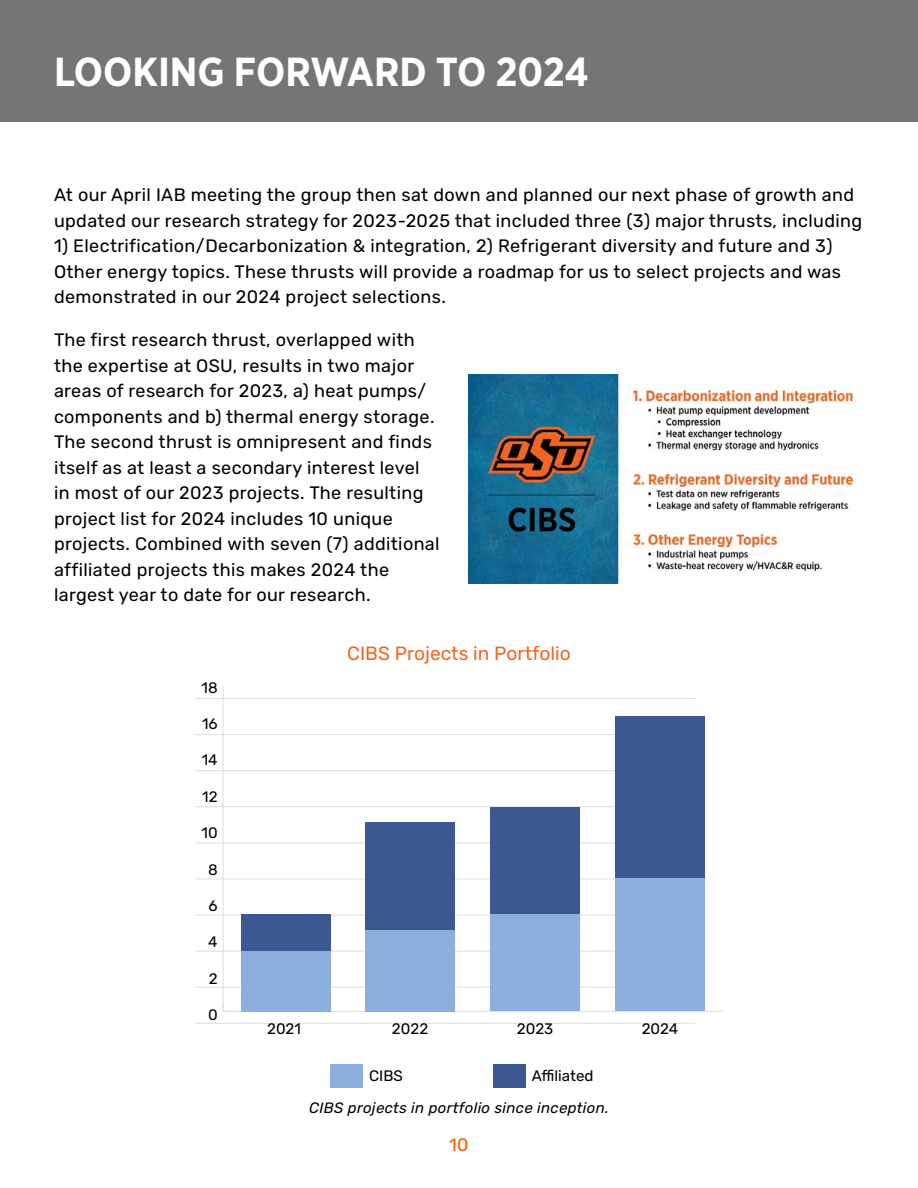
<style>
.page{position:relative;width:918px;height:1188px;background:#fff}
.page>*{position:absolute;margin:0;border:0;box-sizing:border-box;transform-origin:0 0}
.t1{font:700 40.5px "Gotham Narrow";color:#fff}
.t2{font:300 19.2px "Rubik";color:#f26522}
.t3{font:300 18px/25.5px "Rubik";letter-spacing:.02em;color:#000}
.t4{font:300 18px "Rubik";color:#fe5c00}
.t5{font:300 15.15px "Rubik";color:#000}
.t6{font:italic 300 15px "Rubik";letter-spacing:.02em;color:#000}
</style>
<div class="page">
<div style="left:0;top:0;width:918px;height:122px;background:#757575"></div>
<hr style="left:196px;top:1023px;width:499px;height:1px;background:#ddd">
<hr style="left:196px;top:987px;width:499px;height:1px;background:#ddd">
<hr style="left:196px;top:951px;width:499px;height:1px;background:#ddd">
<hr style="left:196px;top:915px;width:499px;height:1px;background:#ddd">
<hr style="left:196px;top:879px;width:499px;height:1px;background:#ddd">
<hr style="left:196px;top:843px;width:499px;height:1px;background:#ddd">
<hr style="left:196px;top:806px;width:499px;height:1px;background:#ddd">
<hr style="left:196px;top:770px;width:499px;height:1px;background:#ddd">
<hr style="left:196px;top:734px;width:499px;height:1px;background:#ddd">
<hr style="left:196px;top:698px;width:499px;height:1px;background:#ddd">
<div style="left:330px;top:1065px;width:32px;height:23px;background:#8cafdd"></div>
<div style="left:493px;top:1065px;width:32px;height:23px;background:#3b5893"></div>
<hr style="left:223px;top:1011px;width:499px;height:1px;background:#ddd">
<hr style="left:223px;top:686px;width:1px;height:325px;background:#ddd">
<div style="left:241px;top:914px;width:89px;height:45px;background:#3b5893"></div>
<div style="left:365px;top:823px;width:90px;height:123px;background:#3b5893"></div>
<div style="left:490px;top:807px;width:90px;height:126px;background:#3b5893"></div>
<div style="left:615px;top:716px;width:90px;height:191px;background:#3b5893"></div>
<div style="left:241px;top:951px;width:89px;height:60px;background:#8cafdd"></div>
<div style="left:365px;top:930px;width:90px;height:81px;background:#8cafdd"></div>
<div style="left:490px;top:914px;width:90px;height:97px;background:#8cafdd"></div>
<div style="left:615px;top:879px;width:90px;height:132px;background:#8cafdd"></div>
<img style="left:468px;top:374px;width:390px;height:209px">
<h1 class="t1" style="left:54px;top:46px;width:536px">LOOKING FORWARD TO 2024</h1>
<p class="t3" style="left:54px;top:183px;width:810px">At our April IAB meeting the group then sat down and planned our next phase of growth and updated our research strategy for 2023-2025 that included three (3) major thrusts, including</p>
<p class="t3" style="left:54px;top:234px;width:789px">1) Electrification/Decarbonization &amp; integration, 2) Refrigerant diversity and future and 3)<br>Other energy topics. These thrusts will provide a roadmap for us to select projects and was demonstrated in our 2024 project selections.</p>
<p class="t3" style="left:54px;top:328px;width:387px">The first research thrust, overlapped with the expertise at OSU, results in two major areas of research for 2023, a) heat pumps/ components and b) thermal energy storage.<br>The second thrust is omnipresent and finds itself as at least a secondary interest level in most of our 2023 projects. The resulting project list for 2024 includes 10 unique projects. Combined with seven (7) additional affiliated projects this makes 2024 the largest year to date for our research.</p>
<p class="t5" style="left:202px;top:677px;width:18px">18</p>
<p class="t5" style="left:202px;top:713px;width:17px">16</p>
<p class="t5" style="left:202px;top:749px;width:17px">14</p>
<p class="t5" style="left:202px;top:786px;width:17px">12</p>
<p class="t5" style="left:202px;top:822px;width:18px">10</p>
<p class="t5" style="left:208px;top:858px;width:11px">8</p>
<p class="t5" style="left:209px;top:895px;width:11px">6</p>
<p class="t5" style="left:208px;top:931px;width:11px">4</p>
<p class="t5" style="left:209px;top:968px;width:10px">2</p>
<p class="t5" style="left:208px;top:1004px;width:11px">0</p>
<p class="t2" style="left:347px;top:639px;width:225px">CIBS Projects in Portfolio</p>
<p class="t5" style="left:267px;top:1018px;width:35px">2021</p>
<p class="t5" style="left:392px;top:1018px;width:38px">2022</p>
<p class="t5" style="left:517px;top:1018px;width:38px">2023</p>
<p class="t5" style="left:642px;top:1018px;width:38px">2024</p>
<p class="t5" style="left:369px;top:1065px;width:35px">CIBS</p>
<p class="t5" style="left:532px;top:1064px;width:63px">Affiliated</p>
<p class="t6" style="left:309px;top:1097px;width:301px">CIBS projects in portfolio since inception.</p>
<p class="t4" style="left:449px;top:1132px;width:21px">10</p>
</div>
